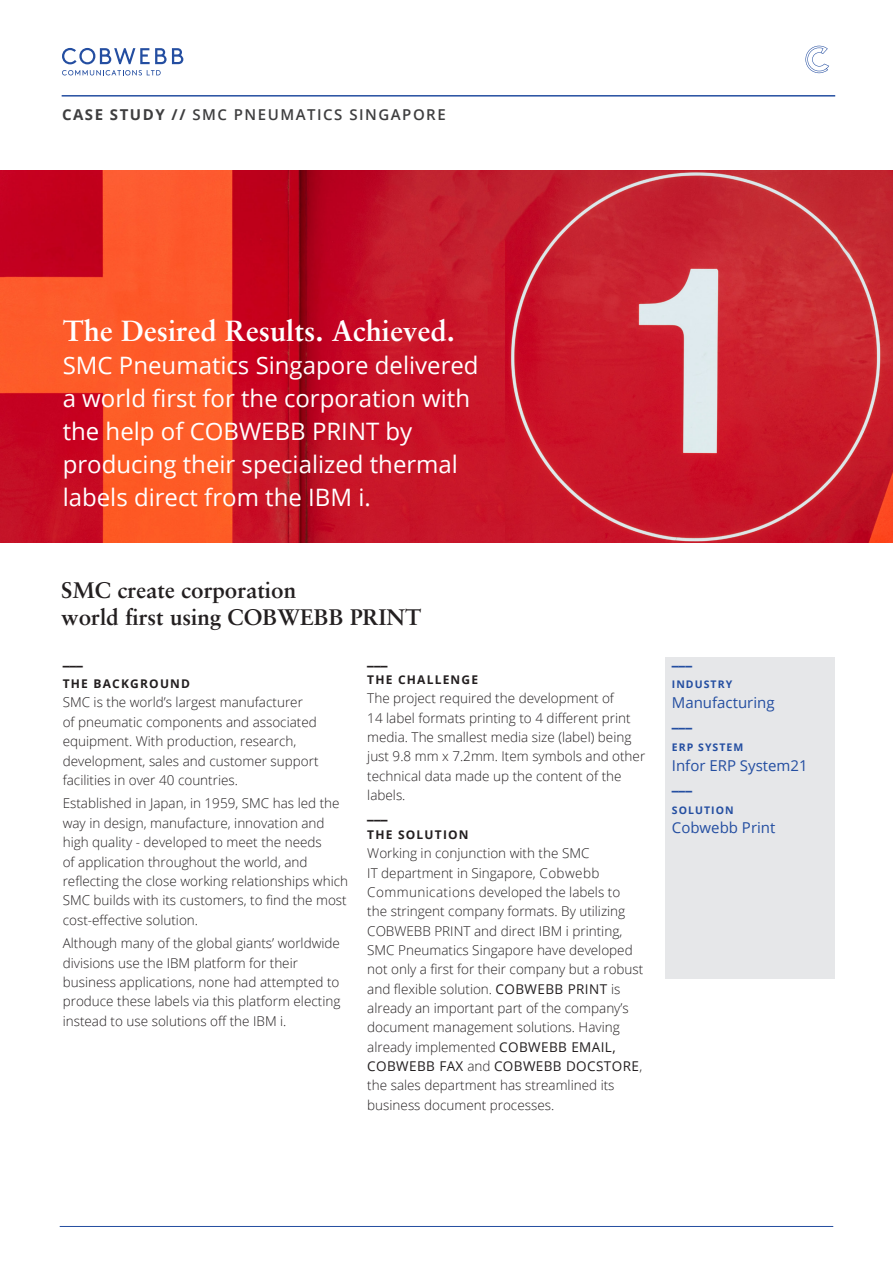
<style>
.page{position:relative;width:893px;height:1263px;background:#fff}
.page>*{position:absolute;margin:0;border:0;box-sizing:border-box;transform-origin:0 0}
.t1{font:700 29.1px "Sabon";color:#fff}
.t2{font:24px/33px "Open Sans";color:#fff}
.t3{font:700 22.5px/27px "Sabon";color:#231f20}
.t4{font:15px "Open Sans";color:#244ea1}
.t5{font:600 15px "Open Sans";letter-spacing:.1em;color:#3e3e3f}
.t6{font:300 13.5px/19.4px "Open Sans";color:#231f20}
.t7{font:800 13.5px "Open Sans";color:#231f20}
.t8{font:800 13.5px "Open Sans";color:#244ea1}
.t9{font:700 12px "Open Sans";letter-spacing:.1em;color:#231f20}
.t10{font:700 10.5px "Open Sans";letter-spacing:.1em;color:#244ea1}
.s1{font-weight:700}
.s2{font-weight:400}
</style>
<div class="page">
<div style="left:665px;top:657px;width:169px;height:322px;background:#e6e7e9"></div>
<img style="left:0;top:170px;width:893px;height:373px">
<svg style="left:62px;top:70px;width:99px;height:5px"></svg>
<svg style="left:62px;top:48px;width:121px;height:16px"></svg>
<svg style="left:805px;top:46px;width:24px;height:27px"></svg>
<hr style="left:62px;top:95px;width:773px;height:2px;background:#244ea1">
<hr style="left:60px;top:1226px;width:773px;height:1px;background:#244ea1">
<p class="t5" style="left:62px;top:104px;width:385px"><span class="s1">CASE STUDY //</span> SMC PNEUMATICS SINGAPORE</p>
<p class="t1" style="left:63px;top:313px;width:394px">The Desired Results. Achieved.</p>
<p class="t2" style="left:63px;top:349px;width:417px">SMC Pneumatics Singapore delivered a world first for the corporation with the help of COBWEBB PRINT by producing their specialized thermal labels direct from the IBM i.</p>
<p class="t3" style="left:61px;top:576px;width:362px">SMC create corporation<br>world first using COBWEBB PRINT</p>
<p class="t7" style="left:63px;top:649px;width:22px">___</p>
<p class="t9" style="left:63px;top:675px;width:129px">THE BACKGROUND</p>
<p class="t6" style="left:63px;top:692px;width:257px">SMC is the world’s largest manufacturer<br>of pneumatic components and associated equipment. With production, research, development, sales and customer support facilities in over 40 countries.</p>
<p class="t6" style="left:63px;top:793px;width:287px">Established in Japan, in 1959, SMC has led the way in design, manufacture, innovation and high quality - developed to meet the needs<br>of application throughout the world, and reflecting the close working relationships which SMC builds with its customers, to find the most cost-effective solution.</p>
<p class="t6" style="left:63px;top:933px;width:279px">Although many of the global giants’ worldwide divisions use the IBM platform for their business applications, none had attempted to produce these labels via this platform electing instead to use solutions off the IBM i.</p>
<p class="t7" style="left:367px;top:649px;width:22px">___</p>
<p class="t9" style="left:367px;top:671px;width:112px">THE CHALLENGE</p>
<p class="t6" style="left:367px;top:688px;width:279px">The project required the development of<br>14 label formats printing to 4 different print media. The smallest media size (label) being just 9.8 mm x 7.2mm. Item symbols and other technical data made up the content of the labels.</p>
<p class="t7" style="left:367px;top:804px;width:22px">___</p>
<p class="t9" style="left:367px;top:826px;width:103px">THE SOLUTION</p>
<p class="t6" style="left:367px;top:843px;width:278px">Working in conjunction with the SMC<br>IT department in Singapore, Cobwebb Communications developed the labels to the stringent company formats. By utilizing COBWEBB PRINT and direct IBM i printing, SMC Pneumatics Singapore have developed not only a first for their company but a robust and flexible solution. <span class="s2">COBWEBB PRINT</span> is already an important part of the company’s document management solutions. Having already implemented <span class="s2">COBWEBB EMAIL, COBWEBB FAX</span> and <span class="s2">COBWEBB DOCSTORE</span>, the sales department has streamlined its business document processes.</p>
<p class="t8" style="left:672px;top:649px;width:22px">___</p>
<p class="t10" style="left:672px;top:677px;width:62px">INDUSTRY</p>
<p class="t4" style="left:672px;top:692px;width:104px">Manufacturing</p>
<p class="t8" style="left:672px;top:712px;width:22px">___</p>
<p class="t10" style="left:672px;top:740px;width:73px">ERP SYSTEM</p>
<p class="t4" style="left:672px;top:755px;width:137px">Infor ERP System21</p>
<p class="t8" style="left:672px;top:775px;width:22px">___</p>
<p class="t10" style="left:672px;top:802px;width:63px">SOLUTION</p>
<p class="t4" style="left:672px;top:817px;width:105px">Cobwebb Print</p>
</div>
